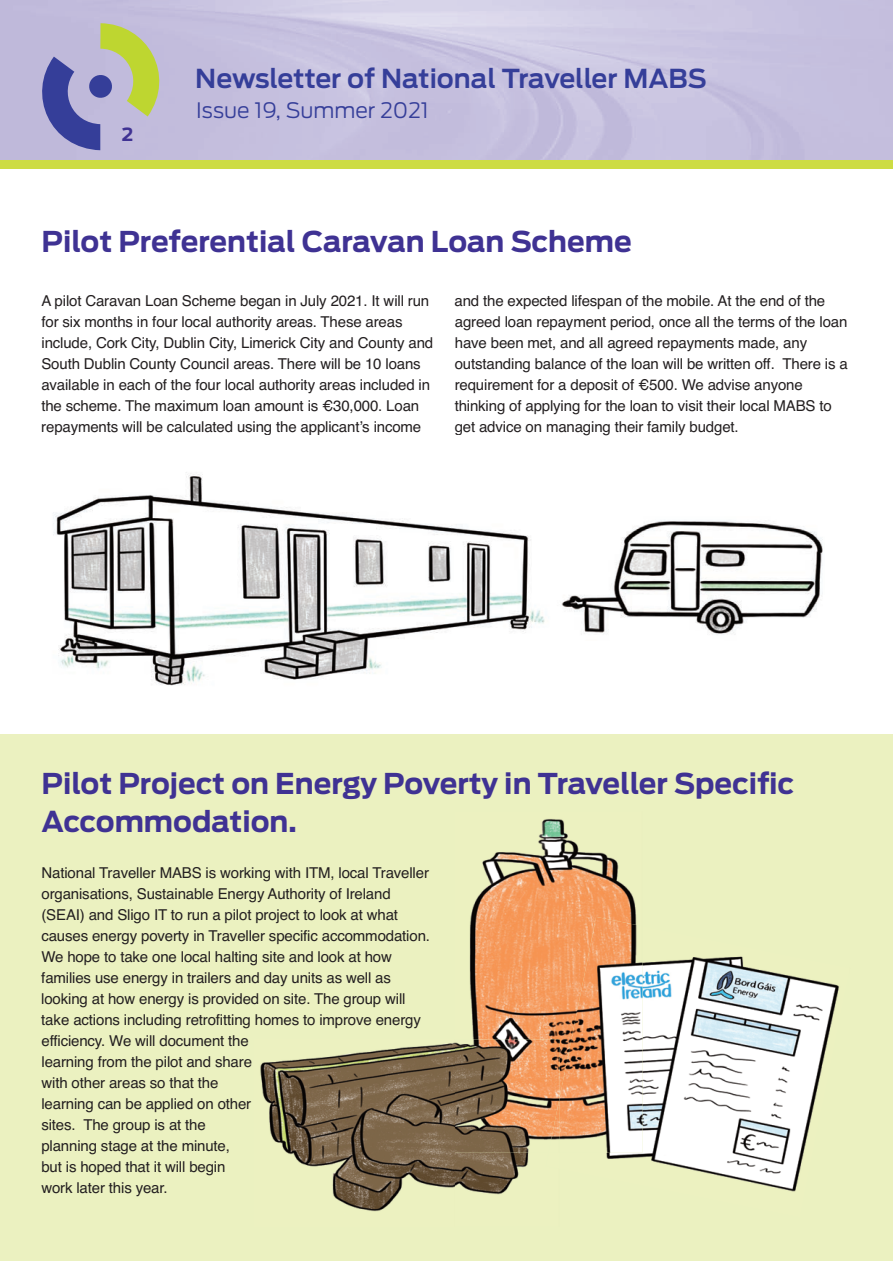
<style>
.page{position:relative;width:893px;height:1261px;background:#fff}
.page>*{position:absolute;margin:0;border:0;box-sizing:border-box;transform-origin:0 0}
.t1{font:700 28.5px/37.2px "Ford Antenna";color:#3f3293}
.t2{font:600 25.95px "Ford Antenna";color:#353e99}
.t3{font:300 21.15px "Ford Antenna";color:#353e99}
.t4{font:700 18px "Ford Antenna";color:#3f3293}
.t5{font:15px/21px "Helvetica";letter-spacing:-.01em;color:#231f20}
</style>
<div class="page">
<div style="left:0;top:734px;width:892px;height:527px;background:#ebf1c0"></div>
<hr style="left:892px;top:169px;width:1px;height:526px;background:#ebf1c0">
<img style="left:0;top:0;width:893px;height:161px">
<svg style="left:42px;top:23px;width:135px;height:127px;background:#a7a8b5"></svg>
<div style="left:0;top:161px;width:892px;height:8px;background:#cddc44"></div>
<img style="left:53px;top:472px;width:492px;height:214px">
<img style="left:561px;top:520px;width:262px;height:115px">
<img style="left:469px;top:819px;width:168px;height:220px">
<img style="left:260px;top:1039px;width:299px;height:173px">
<img style="left:606px;top:956px;width:233px;height:236px">
<img style="left:559px;top:917px;width:83px;height:236px">
<img style="left:545px;top:1153px;width:14px;height:16px">
<img style="left:548px;top:1097px;width:11px;height:56px">
<p class="t4" style="left:122px;top:128px;width:13px">2</p>
<h2 class="t2" style="left:195px;top:68px;width:513px">Newsletter of National Traveller MABS</h2>
<h3 class="t3" style="left:196px;top:103px;width:234px">Issue 19, Summer 2021</h3>
<h1 class="t1" style="left:42px;top:225px;width:591px">Pilot Preferential Caravan Loan Scheme</h1>
<p class="t5" style="left:41px;top:291px;width:393px">A pilot Caravan Loan Scheme began in July 2021. It will run for six months in four local authority areas. These areas include, Cork City, Dublin City, Limerick City and County and South Dublin County Council areas. There will be 10 loans available in each of the four local authority areas included in the scheme. The maximum loan amount is €30,000. Loan repayments will be calculated using the applicant’s income</p>
<p class="t5" style="left:454px;top:291px;width:394px">and the expected lifespan of the mobile. At the end of the agreed loan repayment period, once all the terms of the loan have been met, and all agreed repayments made, any outstanding balance of the loan will be written off. There is a requirement for a deposit of €500. We advise anyone thinking of applying for the loan to visit their local MABS to get advice on managing their family budget.</p>
<h1 class="t1" style="left:42px;top:768px;width:754px">Pilot Project on Energy Poverty in Traveller Specific<br>Accommodation.</h1>
<p class="t5" style="left:41px;top:862px;width:390px">National Traveller MABS is working with ITM, local Traveller organisations, Sustainable Energy Authority of Ireland (SEAI) and Sligo IT to run a pilot project to look at what causes energy poverty in Traveller specific accommodation.<br>We hope to take one local halting site and look at how families use energy in trailers and day units as well as looking at how energy is provided on site. The group will take actions including retrofitting homes to improve energy efficiency. We will document the<br>learning from the pilot and share<br>with other areas so that the<br>learning can be applied on other<br>sites. The group is at the<br>planning stage at the minute,<br>but is hoped that it will begin<br>work later this year.</p>
</div>
